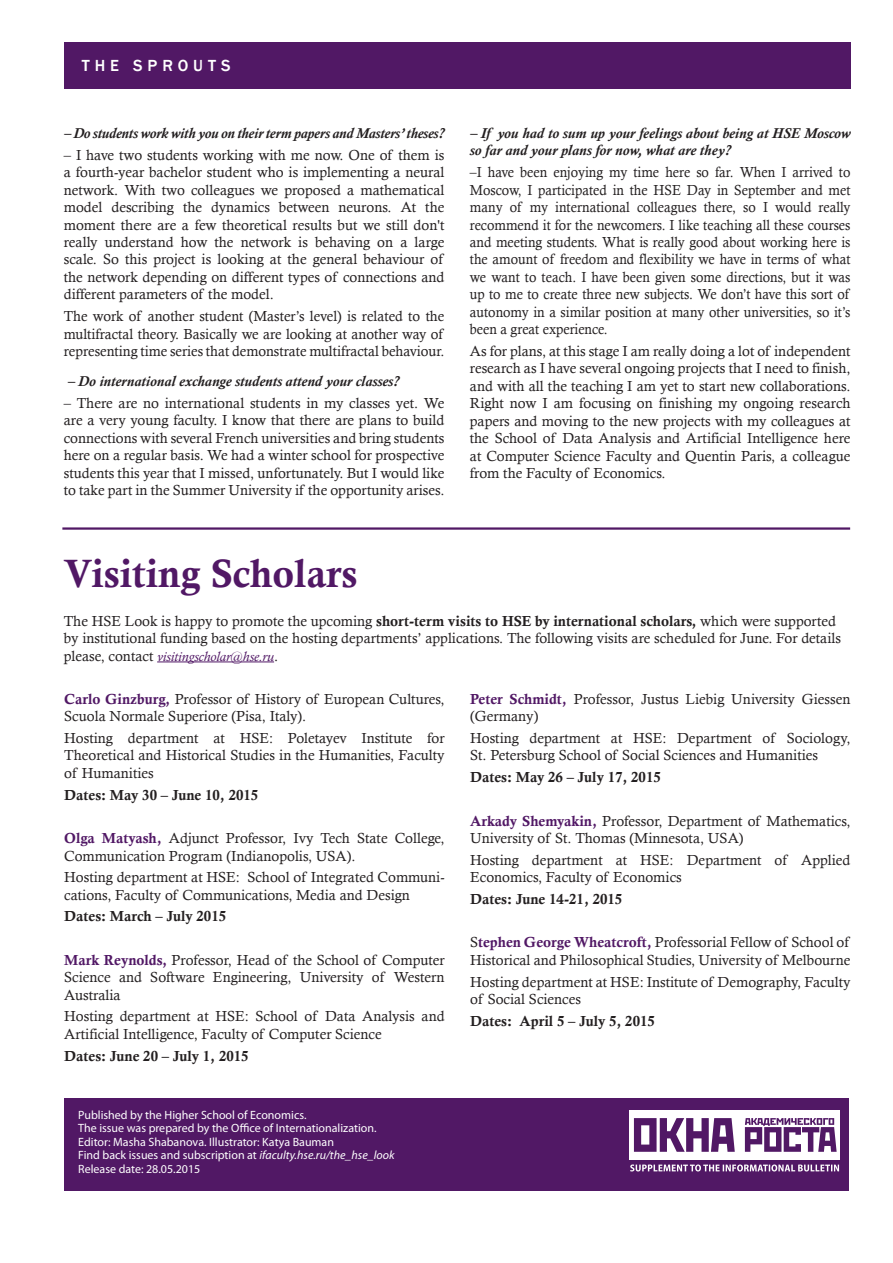
<style>
.page{position:relative;width:893px;height:1263px;background:#fff}
.page>*{position:absolute;margin:0;border:0;box-sizing:border-box;transform-origin:0 0}
.t1{font:39.6px "Calis MT Bol";color:#511865}
.t2{font:500 16.5px "Franklin Gothic";letter-spacing:.3em;color:#fff}
.t3{font:14.55px/17.4px "Calisto";color:#231f20}
.t4{font:14.55px/17.4px "Calisto";color:#231f20;text-align:justify;scale:.94 1}
.t5{font:italic 700 14.55px/17.4px "Calisto";color:#231f20}
.t6{font:14.55px "Calis MT Bol";color:#231f20}
.t7{font:italic 13.5px "Calisto";color:#511865}
.t8{font:12px/13.5px "Myriad Pro";color:#fff}
.s1{font-family:"Calis MT Bol"}
.s2{font-style:normal;font-size:14.55px;color:#231f20}
.s3{font-family:"Calis MT Bol";color:#511865}
.s4{font-style:italic}
</style>
<div class="page">
<div style="left:64px;top:1098px;width:785px;height:92px;background:#511865"></div>
<div style="left:64px;top:43px;width:786px;height:46px;background:#511865"></div>
<div style="left:630px;top:1110px;width:210px;height:49px;background:#fff"></div>
<svg style="left:634px;top:1118px;width:101px;height:34px"></svg>
<svg style="left:745px;top:1118px;width:92px;height:34px"></svg>
<svg style="left:630px;top:1164px;width:209px;height:7px"></svg>
<hr style="left:62px;top:527px;width:788px;height:3px;background:#511865">
<hr style="left:157px;top:662px;width:117px;height:1px;background:#511865">
<p class="t2" style="left:82px;top:56px;width:150px">THE SPROUTS</p>
<p class="t5" style="left:64px;top:124px;width:382px">– Do students work with you on their term papers and Masters’ theses?</p>
<p class="t3" style="left:64px;top:146px;width:382px;text-align:justify">– I have two students working with me now. One of them is a fourth-year bachelor student who is implementing a neural network. With two colleagues we proposed a mathematical model describing the dynamics between neurons. At the moment there are a few theoretical results but we still don't really understand how the network is behaving on a large scale. So this project is looking at the general behaviour of the network depending on different types of connections and different parameters of the model.</p>
<p class="t3" style="left:64px;top:307px;width:382px;text-align:justify">The work of another student (Master’s level) is related to the multifractal theory. Basically we are looking at another way of representing time series that demonstrate multifractal behaviour.</p>
<p class="t5" style="left:67px;top:373px;width:333px">– Do international exchange students attend your classes?</p>
<p class="t3" style="left:64px;top:394px;width:382px;text-align:justify">– There are no international students in my classes yet. We are a very young faculty. I know that there are plans to build connections with several French universities and bring students here on a regular basis. We had a winter school for prospective students this year that I missed, unfortunately. But I would like to take part in the Summer University if the opportunity arises.</p>
<h1 class="t1" style="left:64px;top:550px;width:295px">Visiting Scholars</h1>
<p class="t5" style="left:470px;top:124px;width:382px">– If you had to sum up your feelings about being at HSE Moscow so far and your plans for now, what are they?</p>
<p class="t4" style="left:470px;top:163px;width:406px">–I have been enjoying my time here so far. When I arrived to Moscow, I participated in the HSE Day in September and met many of my international colleagues there, so I would really recommend it for the newcomers. I like teaching all these courses and meeting students. What is really good about working here is the amount of freedom and flexibility we have in terms of what we want to teach. I have been given some directions, but it was up to me to create three new subjects. We don’t have this sort of autonomy in a similar position at many other universities, so it’s been a great experience.</p>
<p class="t3" style="left:470px;top:342px;width:382px;text-align:justify">As for plans, at this stage I am really doing a lot of independent research as I have several ongoing projects that I need to finish, and with all the teaching I am yet to start new collaborations.<br>Right now I am focusing on finishing my ongoing research papers and moving to the new projects with my colleagues at the School of Data Analysis and Artificial Intelligence here at Computer Science Faculty and Quentin Paris, a colleague from the Faculty of Economics.</p>
<p class="t3" style="left:64px;top:612px;width:779px">The HSE Look is happy to promote the upcoming <span class="s1">short-term visits to HSE by international scholars,</span> which were supported by institutional funding based on the hosting departments’ applications. The following visits are scheduled for June. For details</p>
<p class="t7" style="left:64px;top:648px;width:216px"><span class="s2">please, contact</span> visitingscholar@hse.ru<span class="s2">.</span></p>
<p class="t3" style="left:64px;top:690px;width:382px"><span class="s3">Carlo Ginzburg,</span> Professor of History of European Cultures,<br>Scuola Normale Superiore (Pisa, Italy).</p>
<p class="t3" style="left:64px;top:729px;width:382px;text-align:justify">Hosting department at HSE: Poletayev Institute for Theoretical and Historical Studies in the Humanities, Faculty of Humanities</p>
<p class="t6" style="left:64px;top:786px;width:196px">Dates: May 30 – June 10, 2015</p>
<p class="t3" style="left:64px;top:829px;width:382px"><span class="s3">Olga Matyash,</span> Adjunct Professor, Ivy Tech State College,<br>Communication Program (Indianopolis, USA).</p>
<p class="t3" style="left:64px;top:868px;width:382px">Hosting department at HSE: School of Integrated Communi&shy;cations, Faculty of Communications, Media and Design</p>
<p class="t6" style="left:64px;top:908px;width:163px">Dates: March – July 2015</p>
<p class="t3" style="left:64px;top:951px;width:382px;text-align:justify"><span class="s3">Mark Reynolds,</span> Professor, Head of the School of Computer Science and Software Engineering, University of Western Australia</p>
<p class="t3" style="left:64px;top:1008px;width:382px">Hosting department at HSE: School of Data Analysis and<br>Artificial Intelligence, Faculty of Computer Science</p>
<p class="t6" style="left:64px;top:1047px;width:186px">Dates: June 20 – July 1, 2015</p>
<p class="t8" style="left:78px;top:1108px;width:318px">Published by the Higher School of Economics.<br>The issue was prepared by the Office of Internationalization.<br>Editor: Masha Shabanova. Illustrator: Katya Bauman<br>Find back issues and subscription at <span class="s4">ifaculty.hse.ru/the_hse_look </span>Release date: 28.05.2015</p>
<p class="t3" style="left:470px;top:690px;width:382px"><span class="s3">Peter Schmidt,</span> Professor, Justus Liebig University Giessen (Germany)</p>
<p class="t3" style="left:470px;top:729px;width:382px">Hosting department at HSE: Department of Sociology,<br>St. Petersburg School of Social Sciences and Humanities</p>
<p class="t6" style="left:470px;top:769px;width:192px">Dates: May 26 – July 17, 2015</p>
<p class="t3" style="left:470px;top:812px;width:382px"><span class="s3">Arkady Shemyakin,</span> Professor, Department of Mathematics,<br>University of St. Thomas (Minnesota, USA)</p>
<p class="t3" style="left:470px;top:851px;width:382px">Hosting department at HSE: Department of Applied<br>Economics, Faculty of Economics</p>
<p class="t6" style="left:470px;top:891px;width:154px">Dates: June 14-21, 2015</p>
<p class="t3" style="left:470px;top:933px;width:382px">S<span class="s3">tephen George Wheatcroft,</span> Professorial Fellow of School of<br>Historical and Philosophical Studies, University of Melbourne</p>
<p class="t3" style="left:470px;top:973px;width:382px">Hosting department at HSE: Institute of Demography, Faculty of Social Sciences</p>
<p class="t6" style="left:470px;top:1012px;width:186px">Dates: April 5 – July 5, 2015</p>
</div>
